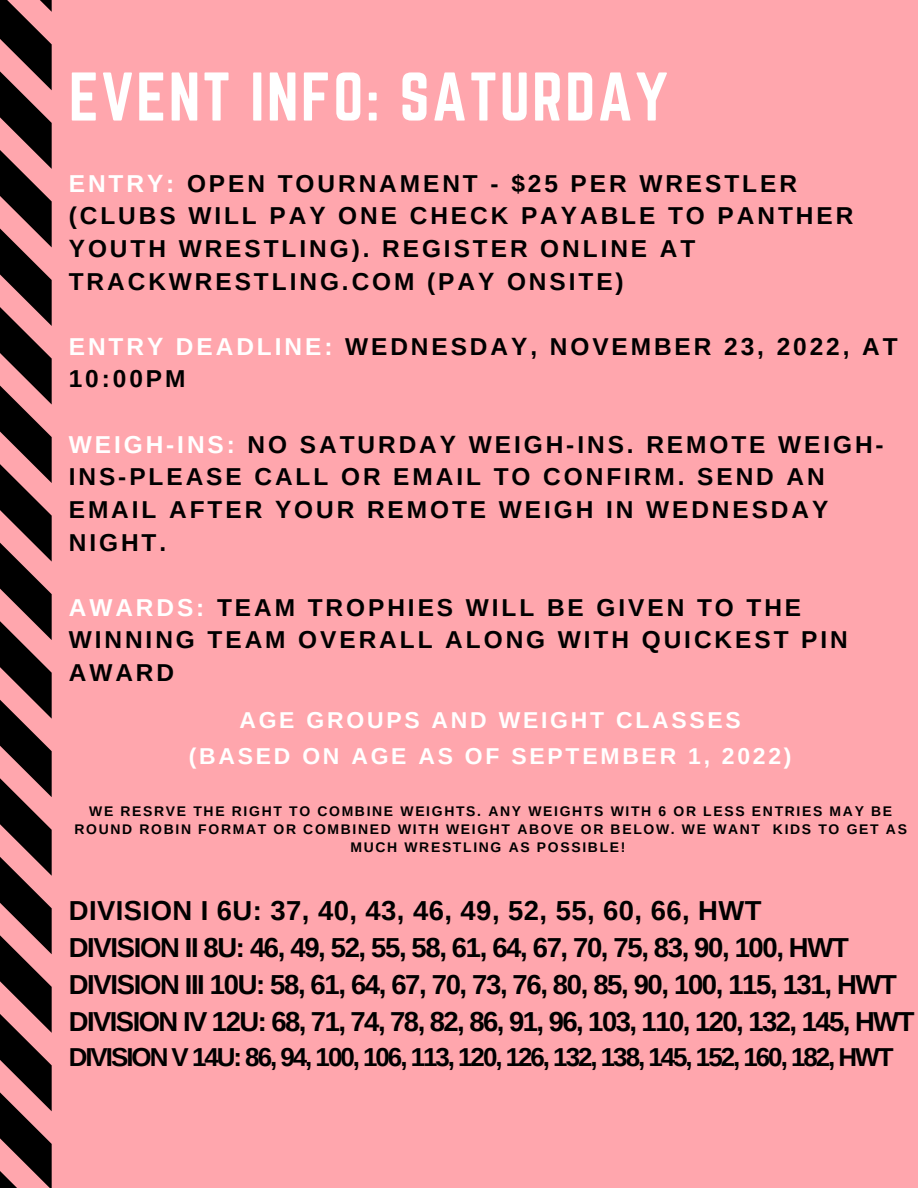
<style>
.page{position:relative;width:918px;height:1188px;background:#ffa6ad}
.page>*{position:absolute;margin:0;border:0;box-sizing:border-box;transform-origin:0 0}
.t1{font:60.15px "Norwester";letter-spacing:.04em;color:#fff}
.t2{font:700 27.45px/37.2px "Arimo";letter-spacing:-.05em;color:#000}
.t3{font:700 25.95px "Arimo";letter-spacing:-.08em;color:#000}
.t4{font:700 24.45px/32.7px "Arimo";letter-spacing:.12em;color:#000}
.t5{font:700 22.95px/36px "Arimo";letter-spacing:.12em;color:#fff;text-align:center}
.t6{font:700 13.95px/18px "Arimo";letter-spacing:.12em;color:#000;text-align:center}
.s1{color:#fff}
</style>
<div class="page">
<svg style="left:0;top:0;width:51px;height:1188px"></svg>
<h1 class="t1" style="left:69px;top:60px;width:601px">EVENT INFO: SATURDAY</h1>
<p class="t4" style="left:69px;top:167px;width:786px"><span class="s1">ENTRY:</span> OPEN TOURNAMENT - $25 PER WRESTLER (CLUBS WILL PAY ONE CHECK PAYABLE TO PANTHER YOUTH WRESTLING). REGISTER ONLINE AT TRACKWRESTLING.COM (PAY ONSITE)</p>
<p class="t4" style="left:69px;top:330px;width:830px"><span class="s1">ENTRY DEADLINE:</span> WEDNESDAY, NOVEMBER 23, 2022, AT<br>10:00PM</p>
<p class="t4" style="left:69px;top:428px;width:817px"><span class="s1">WEIGH-INS:</span> NO SATURDAY WEIGH-INS. REMOTE WEIGH-INS-PLEASE CALL OR EMAIL TO CONFIRM. SEND AN EMAIL AFTER YOUR REMOTE WEIGH IN WEDNESDAY NIGHT.</p>
<p class="t4" style="left:69px;top:591px;width:781px"><span class="s1">AWARDS:</span> TEAM TROPHIES WILL BE GIVEN TO THE<br>WINNING TEAM OVERALL ALONG WITH QUICKEST PIN<br>AWARD</p>
<p class="t5" style="left:189px;top:702px;width:604px">AGE GROUPS AND WEIGHT CLASSES (BASED ON AGE AS OF SEPTEMBER 1, 2022)</p>
<p class="t6" style="left:74px;top:802px;width:834px">WE RESRVE THE RIGHT TO COMBINE WEIGHTS. ANY WEIGHTS WITH 6 OR LESS ENTRIES MAY BE<br>ROUND ROBIN FORMAT OR COMBINED WITH WEIGHT ABOVE OR BELOW. WE WANT KIDS TO GET AS<br>MUCH WRESTLING AS POSSIBLE!</p>
<p class="t2" style="left:69px;top:891px;width:847px">DIVISION I 6U: 37, 40, 43, 46, 49, 52, 55, 60, 66, HWT<br>DIVISION II 8U: 46, 49, 52, 55, 58, 61, 64, 67, 70, 75, 83, 90, 100, HWT DIVISION III 10U: 58, 61, 64, 67, 70, 73, 76, 80, 85, 90, 100, 115, 131, HWT DIVISION IV 12U: 68, 71, 74, 78, 82, 86, 91, 96, 103, 110, 120, 132, 145, HWT</p>
<p class="t3" style="left:69px;top:1042px;width:826px">DIVISION V 14U: 86, 94, 100, 106, 113, 120, 126, 132, 138, 145, 152, 160, 182, HWT</p>
</div>
